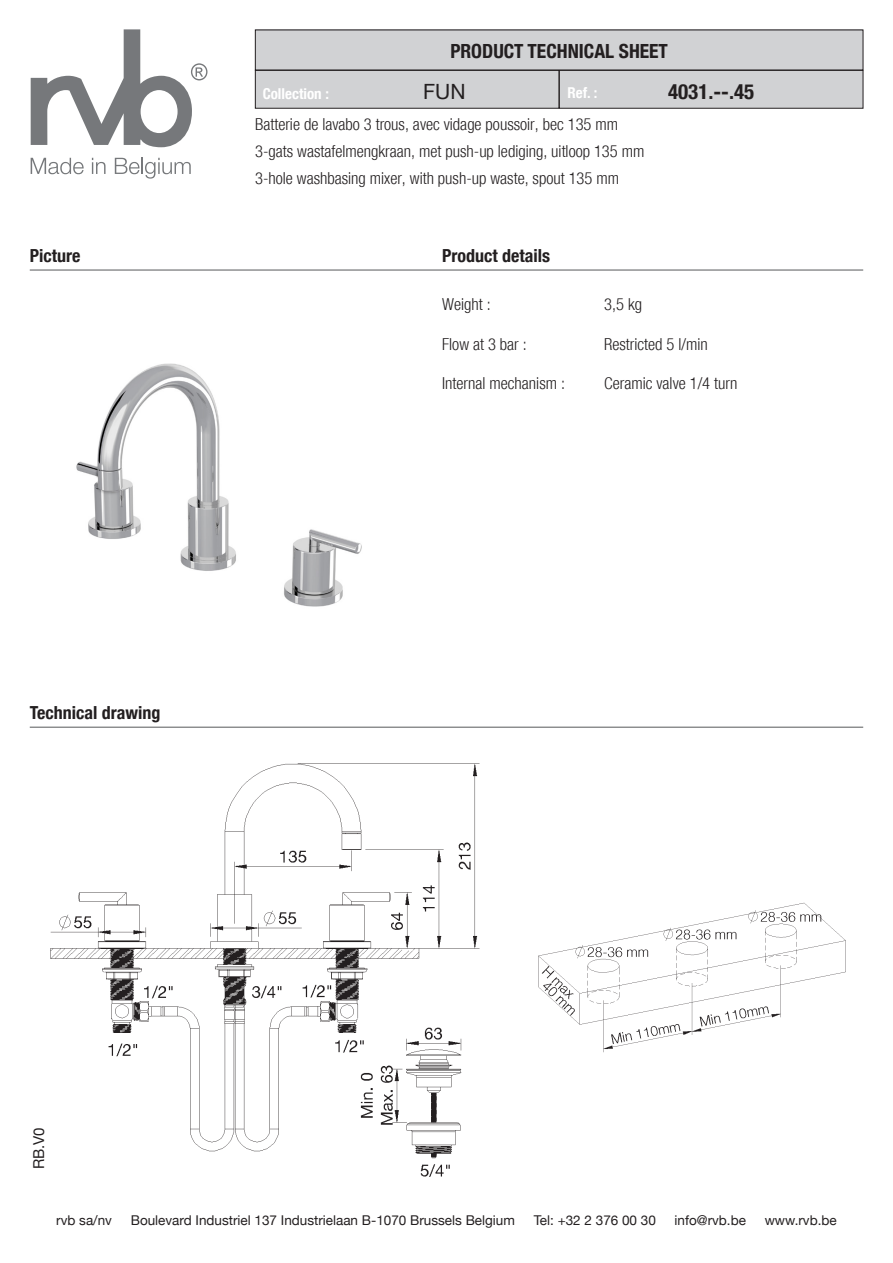
<style>
.page{position:relative;width:893px;height:1263px;background:#fff}
.page>*{position:absolute;margin:0;border:0;box-sizing:border-box;transform-origin:0 0}
.t1{font:700 21px "Helvetica Neue";color:#231f20}
.t2{font:21px "Helvetica Neue";color:#231f20}
.t3{font:700 19.5px "Helvetica Neue";color:#231f20}
.t4{font:700 18px "Helvetica Neue";color:#231f20}
.t5{font:300 16.5px "Helvetica Neue";color:#231f20}
.t6{font:700 15px "Helvetica Neue";color:#fff}
.t7{font:15px "Helvetica Neue";color:#231f20}
.t8{font:13.5px "Helvetica Neue";color:#231f20}
</style>
<div class="page">
<svg style="left:31px;top:158px;width:53px;height:16px"></svg>
<svg style="left:92px;top:158px;width:14px;height:16px"></svg>
<svg style="left:115px;top:158px;width:76px;height:21px"></svg>
<svg style="left:31px;top:30px;width:176px;height:117px"></svg>
<div style="left:255px;top:70px;width:304px;height:38px;background:#d1d2d4"></div>
<div style="left:255px;top:70px;width:304px;height:38px;border:1px solid #231f20"></div>
<div style="left:559px;top:70px;width:304px;height:38px;background:#d1d2d4"></div>
<div style="left:559px;top:70px;width:304px;height:38px;border:1px solid #231f20"></div>
<div style="left:255px;top:30px;width:608px;height:40px;background:#d1d2d4"></div>
<hr style="left:30px;top:727px;width:833px;height:1px;background:#57585a">
<hr style="left:30px;top:270px;width:833px;height:1px;background:#57585a">
<img style="left:50px;top:763px;width:430px;height:414px">
<img style="left:538px;top:902px;width:308px;height:151px">
<img style="left:76px;top:363px;width:286px;height:244px">
<p class="t3" style="left:450px;top:39px;width:219px">PRODUCT TECHNICAL SHEET</p>
<p class="t2" style="left:423px;top:79px;width:44px">FUN</p>
<p class="t1" style="left:668px;top:79px;width:88px">4031.--.45</p>
<p class="t6" style="left:263px;top:84px;width:68px">Collection :</p>
<p class="t6" style="left:567px;top:84px;width:31px">Ref. :</p>
<p class="t4" style="left:30px;top:245px;width:52px">Picture</p>
<p class="t5" style="left:255px;top:115px;width:364px">Batterie de lavabo 3 trous, avec vidage poussoir, bec 135 mm</p>
<p class="t5" style="left:255px;top:142px;width:391px">3-gats wastafelmengkraan, met push-up lediging, uitloop 135 mm</p>
<p class="t5" style="left:255px;top:169px;width:365px">3-hole washbasing mixer, with push-up waste, spout 135 mm</p>
<p class="t4" style="left:442px;top:245px;width:109px">Product details</p>
<p class="t5" style="left:442px;top:295px;width:50px">Weight :</p>
<p class="t5" style="left:604px;top:295px;width:39px">3,5 kg</p>
<p class="t5" style="left:442px;top:334px;width:86px">Flow at 3 bar :</p>
<p class="t5" style="left:604px;top:334px;width:105px">Restricted 5 l/min</p>
<p class="t5" style="left:442px;top:374px;width:124px">Internal mechanism :</p>
<p class="t5" style="left:604px;top:374px;width:135px">Ceramic valve 1/4 turn</p>
<p class="t4" style="left:30px;top:702px;width:132px">Technical drawing</p>
<p class="t7" style="left:30px;top:1169px;width:44px;rotate:-90deg">RB.V0</p>
<p class="t8" style="left:56px;top:1212px;width:57px">rvb sa/nv</p>
<p class="t8" style="left:131px;top:1212px;width:386px">Boulevard Industriel 137 Industrielaan B-1070 Brussels Belgium</p>
<p class="t8" style="left:534px;top:1212px;width:124px">Tel: +32 2 376 00 30</p>
<p class="t8" style="left:675px;top:1212px;width:73px">info@rvb.be</p>
<p class="t8" style="left:765px;top:1212px;width:73px">www.rvb.be</p>
</div>
